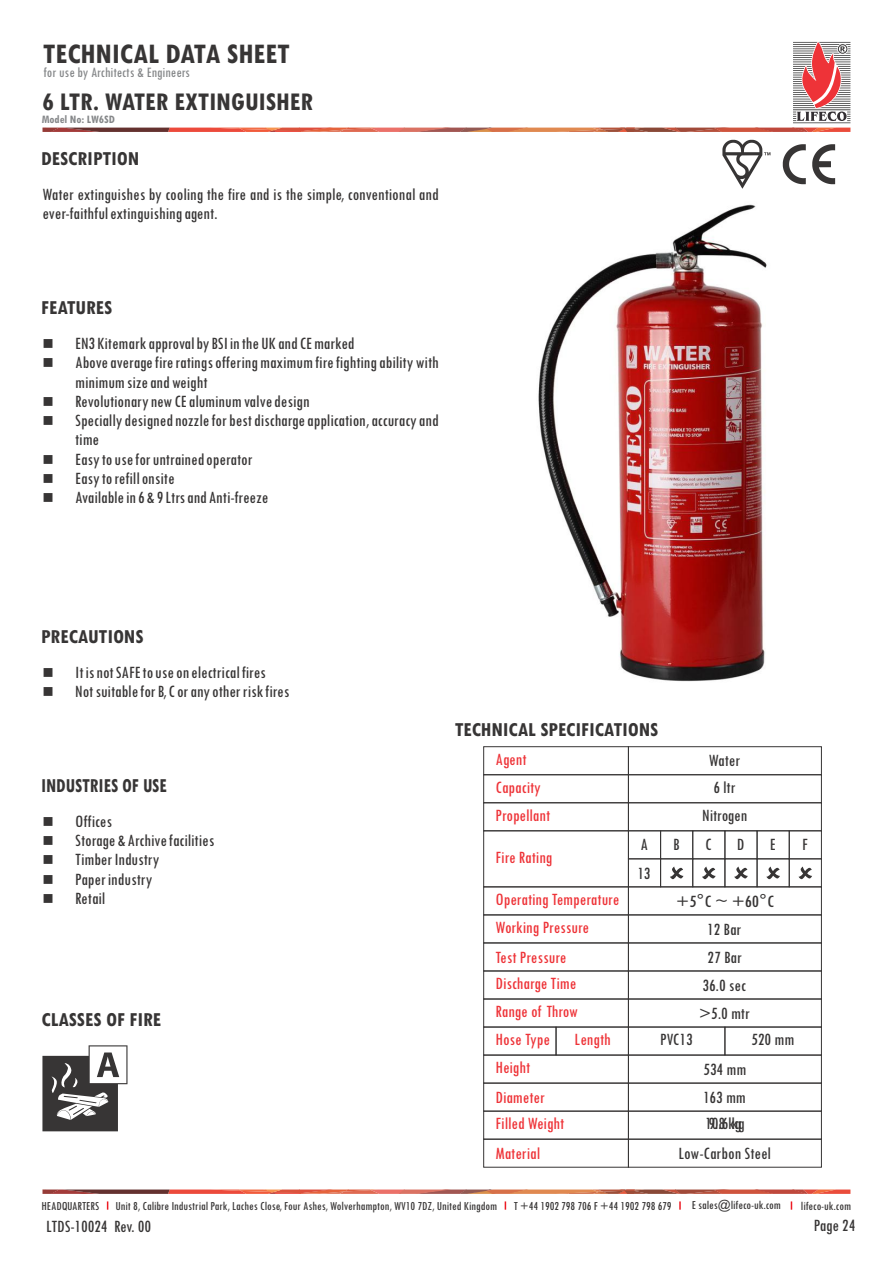
<style>
.page{position:relative;width:893px;height:1263px;background:#fff}
.page>*{position:absolute;margin:0;border:0;box-sizing:border-box;transform-origin:0 0}
.t1{font:700 condensed 30px "Tw Cen";color:#373535}
.t2{font:700 condensed 27px "Tw Cen";color:#373535}
.t3{font:700 condensed 21px "Tw Cen";color:#373535}
.t4{font:700 condensed 21px "Tw Cen";color:#373535;scale:.89 1}
.t5{font:condensed 18px/19.2px "Tw Cen";color:#373535}
.t6{font:condensed 18px/28.3px "Tw Cen";color:#ee3338}
.t7{font:condensed 18px/27.9px "Tw Cen";color:#373535;text-align:center;scale:1.09 1}
.t8{font:condensed 15px "Tw Cen";color:#858789}
.t9{font:condensed 12.75px "Tw Cen";color:#373535}
.t10{font:700 condensed 12px "Tw Cen";color:#858789}
</style>
<div class="page">
<img style="left:538px;top:184px;width:268px;height:498px">
<svg style="left:43px;top:41px;width:807px;height:91px"></svg>
<svg style="left:43px;top:1189px;width:807px;height:5px;background:#ca6e5c"></svg>
<svg style="left:679px;top:1201px;width:2px;height:9px"></svg>
<div style="left:628px;top:802px;width:194px;height:29px;border:1px solid #373535"></div>
<div style="left:628px;top:914px;width:194px;height:29px;border:1px solid #373535"></div>
<div style="left:628px;top:942px;width:194px;height:29px;border:1px solid #373535"></div>
<div style="left:628px;top:970px;width:194px;height:29px;border:1px solid #373535"></div>
<div style="left:628px;top:999px;width:194px;height:28px;border:1px solid #373535"></div>
<div style="left:628px;top:1055px;width:194px;height:28px;border:1px solid #373535"></div>
<div style="left:628px;top:1083px;width:194px;height:28px;border:1px solid #373535"></div>
<div style="left:628px;top:1111px;width:194px;height:28px;border:1px solid #373535"></div>
<div style="left:628px;top:1139px;width:194px;height:28px;border:1px solid #373535"></div>
<div style="left:628px;top:1027px;width:97px;height:28px;border:1px solid #373535"></div>
<div style="left:724px;top:1027px;width:98px;height:28px;border:1px solid #373535"></div>
<div style="left:628px;top:746px;width:194px;height:29px;border:1px solid #373535"></div>
<div style="left:483px;top:746px;width:146px;height:29px;border:1px solid #373535"></div>
<div style="left:483px;top:774px;width:146px;height:29px;border:1px solid #373535"></div>
<div style="left:483px;top:802px;width:146px;height:29px;border:1px solid #373535"></div>
<div style="left:483px;top:830px;width:146px;height:57px;border:1px solid #373535"></div>
<div style="left:483px;top:886px;width:146px;height:29px;border:1px solid #373535"></div>
<div style="left:483px;top:914px;width:146px;height:29px;border:1px solid #373535"></div>
<div style="left:483px;top:942px;width:146px;height:29px;border:1px solid #373535"></div>
<div style="left:483px;top:970px;width:146px;height:29px;border:1px solid #373535"></div>
<div style="left:483px;top:999px;width:146px;height:28px;border:1px solid #373535"></div>
<div style="left:483px;top:1027px;width:73px;height:28px;border:1px solid #373535"></div>
<div style="left:483px;top:1055px;width:146px;height:28px;border:1px solid #373535"></div>
<div style="left:483px;top:1083px;width:146px;height:28px;border:1px solid #373535"></div>
<div style="left:483px;top:1111px;width:146px;height:28px;border:1px solid #373535"></div>
<div style="left:483px;top:1139px;width:146px;height:28px;border:1px solid #373535"></div>
<div style="left:556px;top:1027px;width:73px;height:28px;border:1px solid #373535"></div>
<svg style="left:722px;top:140px;width:48px;height:49px"></svg>
<svg style="left:812px;top:144px;width:23px;height:40px"></svg>
<svg style="left:783px;top:144px;width:23px;height:40px"></svg>
<svg style="left:42px;top:1045px;width:85px;height:86px"></svg>
<div style="left:628px;top:830px;width:33px;height:29px;border:1px solid #373535"></div>
<div style="left:660px;top:830px;width:33px;height:29px;border:1px solid #373535"></div>
<div style="left:692px;top:830px;width:33px;height:29px;border:1px solid #373535"></div>
<div style="left:724px;top:830px;width:33px;height:29px;border:1px solid #373535"></div>
<div style="left:757px;top:830px;width:33px;height:29px;border:1px solid #373535"></div>
<div style="left:789px;top:830px;width:33px;height:29px;border:1px solid #373535"></div>
<div style="left:628px;top:858px;width:33px;height:29px;border:1px solid #373535"></div>
<div style="left:660px;top:858px;width:33px;height:29px;border:1px solid #373535"></div>
<div style="left:692px;top:858px;width:33px;height:29px;border:1px solid #373535"></div>
<div style="left:724px;top:858px;width:33px;height:29px;border:1px solid #373535"></div>
<div style="left:757px;top:858px;width:33px;height:29px;border:1px solid #373535"></div>
<div style="left:789px;top:858px;width:33px;height:29px;border:1px solid #373535"></div>
<svg style="left:734px;top:866px;width:14px;height:13px"></svg>
<svg style="left:766px;top:866px;width:14px;height:13px"></svg>
<svg style="left:702px;top:866px;width:14px;height:13px"></svg>
<svg style="left:670px;top:866px;width:13px;height:13px"></svg>
<svg style="left:798px;top:866px;width:14px;height:13px"></svg>
<h1 class="t1" style="left:43px;top:43px;width:248px">TECHNICAL DATA SHEET</h1>
<p class="t8" style="left:43px;top:68px;width:148px">for use by Architects &amp; Engineers</p>
<h2 class="t2" style="left:42px;top:92px;width:272px">6 LTR. WATER EXTINGUISHER</h2>
<p class="t10" style="left:42px;top:115px;width:75px">Model No: LW6SD</p>
<p class="t3" style="left:41px;top:152px;width:100px">DESCRIPTION</p>
<p class="t5" style="left:43px;top:186px;width:398px">Water extinguishes by cooling the fire and is the simple, conventional and ever-faithful extinguishing agent.</p>
<p class="t3" style="left:41px;top:301px;width:73px">FEATURES</p>
<p class="t5" style="left:43px;top:335px;width:313px">■ EN3 Kitemark approval by BSI in the UK and CE marked</p>
<p class="t5" style="left:75px;top:355px;width:365px;text-indent:-33px">■ Above average fire ratings offering maximum fire fighting ability with minimum size and weight</p>
<p class="t5" style="left:43px;top:393px;width:269px">■ Revolutionary new CE aluminum valve design</p>
<p class="t5" style="left:75px;top:412px;width:365px;text-indent:-33px">■ Specially designed nozzle for best discharge application, accuracy and time</p>
<p class="t5" style="left:43px;top:451px;width:212px">■ Easy to use for untrained operator</p>
<p class="t5" style="left:43px;top:470px;width:134px">■ Easy to refill onsite</p>
<p class="t5" style="left:43px;top:489px;width:227px">■ Available in 6 &amp; 9 Ltrs and Anti-freeze</p>
<p class="t3" style="left:41px;top:630px;width:104px">PRECAUTIONS</p>
<p class="t5" style="left:43px;top:664px;width:225px">■ It is not SAFE to use on electrical fires</p>
<p class="t5" style="left:43px;top:683px;width:248px">■ Not suitable for B, C or any other risk fires</p>
<p class="t4" style="left:41px;top:778px;width:143px">INDUSTRIES OF USE</p>
<p class="t5" style="left:43px;top:813px;width:71px">■ Offices</p>
<p class="t5" style="left:43px;top:832px;width:173px">■ Storage &amp; Archive facilities</p>
<p class="t5" style="left:43px;top:852px;width:118px">■ Timber Industry</p>
<p class="t5" style="left:43px;top:871px;width:111px">■ Paper industry</p>
<p class="t5" style="left:43px;top:890px;width:64px">■ Retail</p>
<p class="t3" style="left:42px;top:1012px;width:121px">CLASSES OF FIRE</p>
<p class="t3" style="left:455px;top:722px;width:205px">TECHNICAL SPECIFICATIONS</p>
<p class="t6" style="left:495px;top:746px;width:56px">Agent<br>Capacity<br>Propellant</p>
<p class="t5" style="left:702px;top:749px;width:47px;line-height:27.2px;text-align:center">Water<br>6 ltr<br>Nitrogen</p>
<p class="t6" style="left:495px;top:844px;width:58px">Fire Rating</p>
<p class="t6" style="left:495px;top:886px;width:125px;line-height:28.8px">Operating Temperature<br>Working Pressure<br>Test Pressure</p>
<p class="t6" style="left:495px;top:971px;width:84px">Discharge Time<br>Range of Throw<br>Hose Type<br>Height<br>Diameter</p>
<p class="t6" style="left:495px;top:1110px;width:70px;line-height:29.5px">Filled Weight<br>Material</p>
<p class="t6" style="left:574px;top:1027px;width:38px">Length</p>
<p class="t5" style="left:641px;top:837px;width:9px">A</p>
<p class="t5" style="left:673px;top:837px;width:8px">B</p>
<p class="t5" style="left:705px;top:837px;width:8px">C</p>
<p class="t5" style="left:737px;top:837px;width:9px">D</p>
<p class="t5" style="left:770px;top:837px;width:7px">E</p>
<p class="t5" style="left:802px;top:837px;width:7px">F</p>
<p class="t5" style="left:637px;top:865px;width:15px">13</p>
<p class="t7" style="left:676px;top:889px;width:91px">+5°C ~ +60°C<br>12 Bar<br>27 Bar<br>36.0 sec<br>&gt;5.0 mtr</p>
<p class="t5" style="left:660px;top:1031px;width:34px">PVC13</p>
<p class="t5" style="left:751px;top:1031px;width:44px">520 mm</p>
<p class="t5" style="left:703px;top:1057px;width:45px;line-height:27.3px;text-align:justify">534 mm 163 mm 10.6 kg</p>
<p class="t5" style="left:678px;top:1145px;width:94px">Low-Carbon Steel</p>
<p class="t5" style="left:708px;top:1115px;width:34px">9.8 kg</p>
<p class="t9" style="left:42px;top:1201px;width:59px">HEADQUARTERS</p>
<p class="t9" style="left:116px;top:1201px;width:383px">Unit 8, Calibre Industrial Park, Laches Close, Four Ashes, Wolverhampton, WV10 7DZ, United Kingdom</p>
<p class="t9" style="left:514px;top:1201px;width:159px">T +44 1902 798 706 F +44 1902 798 679</p>
<p class="t9" style="left:692px;top:1201px;width:91px">E sales@lifeco-uk.com</p>
<p class="t9" style="left:801px;top:1201px;width:52px">lifeco-uk.com</p>
<p class="t5" style="left:46px;top:1218px;width:106px">LTDS-10024 Rev. 00</p>
<p class="t5" style="left:814px;top:1217px;width:43px">Page 24</p>
</div>
